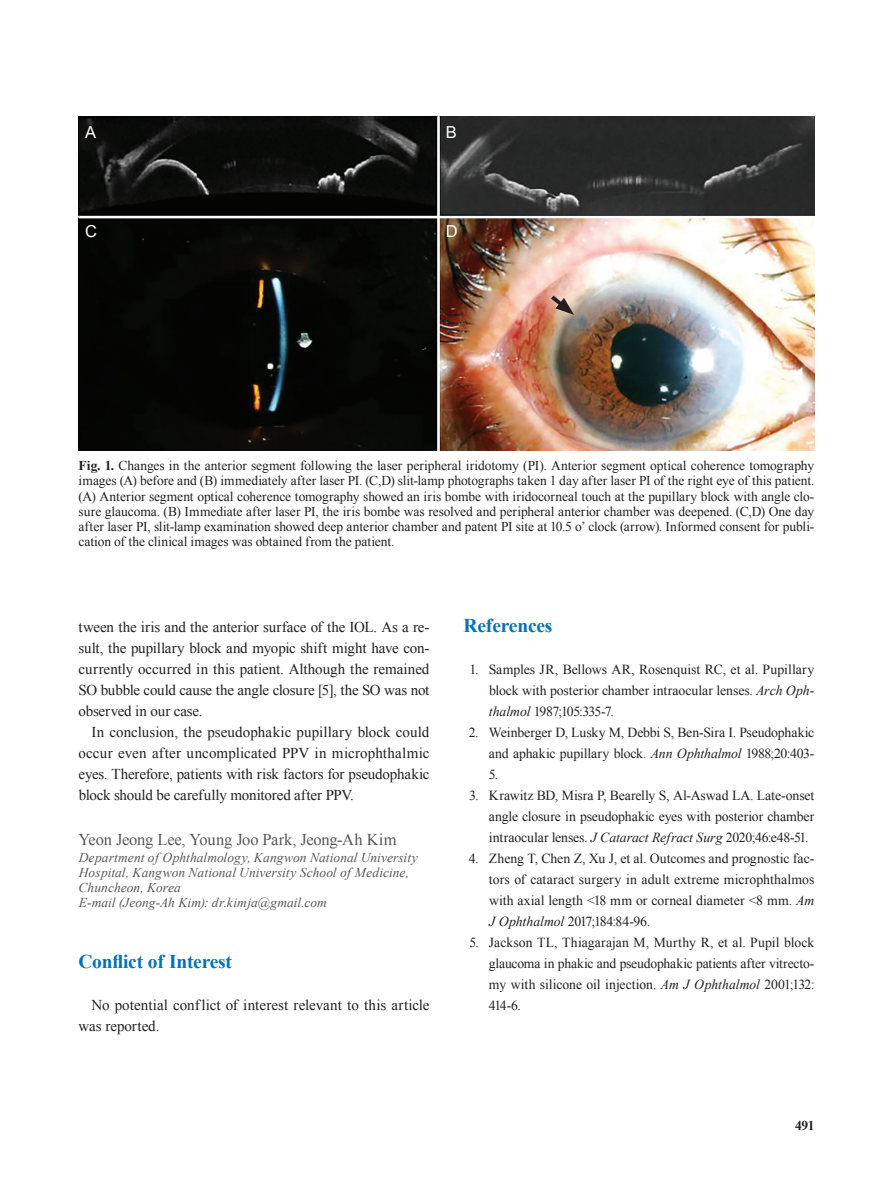
<style>
.page{position:relative;width:893px;height:1191px;background:#fff}
.page>*{position:absolute;margin:0;border:0;box-sizing:border-box;transform-origin:0 0}
.제목1-칼라{font:700 19.5px "Times New Roman";letter-spacing:-.01em;color:#0072bc}
.Correns_저자명{font:16.5px "Times New Roman";letter-spacing:-.015em;color:#57585a}
.그림_AB{font:16.5px "Arial";color:#fff}
.본문{font:15px/21px "Times New Roman";letter-spacing:-.005em;color:#231f20;text-align:justify}
.t1{font:13.8px/21px "Times New Roman";letter-spacing:-.005em;color:#231f20;text-align:justify}
.Fig_설명{font:13.5px/15px "Times New Roman";letter-spacing:-.005em;color:#231f20;text-align:justify}
.Correns_소속{font:italic 13.5px/15px "Times New Roman";color:#57585a}
.t2{font:700 13.5px "Times New Roman";color:#231f20}
.s1{font-weight:700}
.s2{font-style:italic}
</style>
<div class="page">
<img style="left:79px;top:117px;width:735px;height:334px">
<hr style="left:437px;top:117px;width:3px;height:334px;background:#fff">
<hr style="left:79px;top:216px;width:735px;height:2px;background:#fff">
<svg style="left:547px;top:292px;width:27px;height:23px"></svg>
<p class="그림_AB" style="left:85px;top:121px;width:13px">A</p>
<p class="그림_AB" style="left:85px;top:221px;width:13px">C</p>
<p class="그림_AB" style="left:446px;top:121px;width:13px">B</p>
<p class="그림_AB" style="left:446px;top:221px;width:13px">D</p>
<p class="Fig_설명" style="left:79px;top:458px;width:737px"><span class="s1">Fig. 1.</span> Changes in the anterior segment following the laser peripheral iridotomy (PI). Anterior segment optical coherence tomography images (A) before and (B) immediately after laser PI. (C,D) slit-lamp photographs taken 1 day after laser PI of the right eye of this patient. (A) Anterior segment optical coherence tomography showed an iris bombe with iridocorneal touch at the pupillary block with angle clo&shy;sure glaucoma. (B) Immediate after laser PI, the iris bombe was resolved and peripheral anterior chamber was deepened. (C,D) One day after laser PI, slit-lamp examination showed deep anterior chamber and patent PI site at 10.5 o’ clock (arrow). Informed consent for publi&shy;cation of the clinical images was obtained from the patient.</p>
<p class="본문" style="left:78px;top:616px;width:353px">tween the iris and the anterior surface of the IOL. As a re&shy;sult, the pupillary block and myopic shift might have con&shy;currently occurred in this patient. Although the remained SO bubble could cause the angle closure [5], the SO was not observed in our case.</p>
<p class="본문" style="left:79px;top:721px;width:353px;text-indent:13px">In conclusion, the pseudophakic pupillary block could occur even after uncomplicated PPV in microphthalmic eyes. Therefore, patients with risk factors for pseudophakic block should be carefully monitored after PPV.</p>
<p class="Correns_저자명" style="left:79px;top:828px;width:319px">Yeon Jeong Lee, Young Joo Park, Jeong-Ah Kim</p>
<p class="Correns_소속" style="left:78px;top:849px;width:341px">Department of Ophthalmology, Kangwon National University<br>Hospital, Kangwon National University School of Medicine,<br>Chuncheon, Korea</p>
<p class="Correns_소속" style="left:79px;top:894px;width:250px">E-mail (Jeong-Ah Kim): dr.kimja@gmail.com</p>
<p class="제목1-칼라" style="left:79px;top:947px;width:155px">Conflict of Interest</p>
<p class="본문" style="left:79px;top:994px;width:352px;text-indent:13px">No potential conflict of interest relevant to this article was reported.</p>
<p class="제목1-칼라" style="left:463px;top:611px;width:90px">References</p>
<p class="t1" style="left:489px;top:658px;width:327px;text-indent:-19px">1. Samples JR, Bellows AR, Rosenquist RC, et al. Pupillary block with posterior chamber intraocular lenses. <span class="s2">Arch Oph&shy;thalmol</span> 1987;105:335-7.</p>
<p class="t1" style="left:489px;top:721px;width:327px;text-indent:-20px">2. Weinberger D, Lusky M, Debbi S, Ben-Sira I. Pseudophakic and aphakic pupillary block. <span class="s2">Ann Ophthalmol</span> 1988;20:403- 5.</p>
<p class="t1" style="left:489px;top:784px;width:327px;text-indent:-20px">3. Krawitz BD, Misra P, Bearelly S, Al-Aswad LA. Late-onset angle closure in pseudophakic eyes with posterior chamber intraocular lenses. <span class="s2">J Cataract Refract Surg</span> 2020;46:e48-51.</p>
<p class="t1" style="left:489px;top:847px;width:327px;text-indent:-20px">4. Zheng T, Chen Z, Xu J, et al. Outcomes and prognostic fac&shy;tors of cataract surgery in adult extreme microphthalmos with axial length &lt;18 mm or corneal diameter &lt;8 mm. <span class="s2">Am J Ophthalmol</span> 2017;184:84-96.</p>
<p class="t1" style="left:489px;top:931px;width:327px;text-indent:-19px">5. Jackson TL, Thiagarajan M, Murthy R, et al. Pupil block glaucoma in phakic and pseudophakic patients after vitrecto&shy;my with silicone oil injection. <span class="s2">Am J Ophthalmol</span> 2001;132:<br>414-6.</p>
<p class="t2" style="left:795px;top:1116px;width:21px">491</p>
</div>
